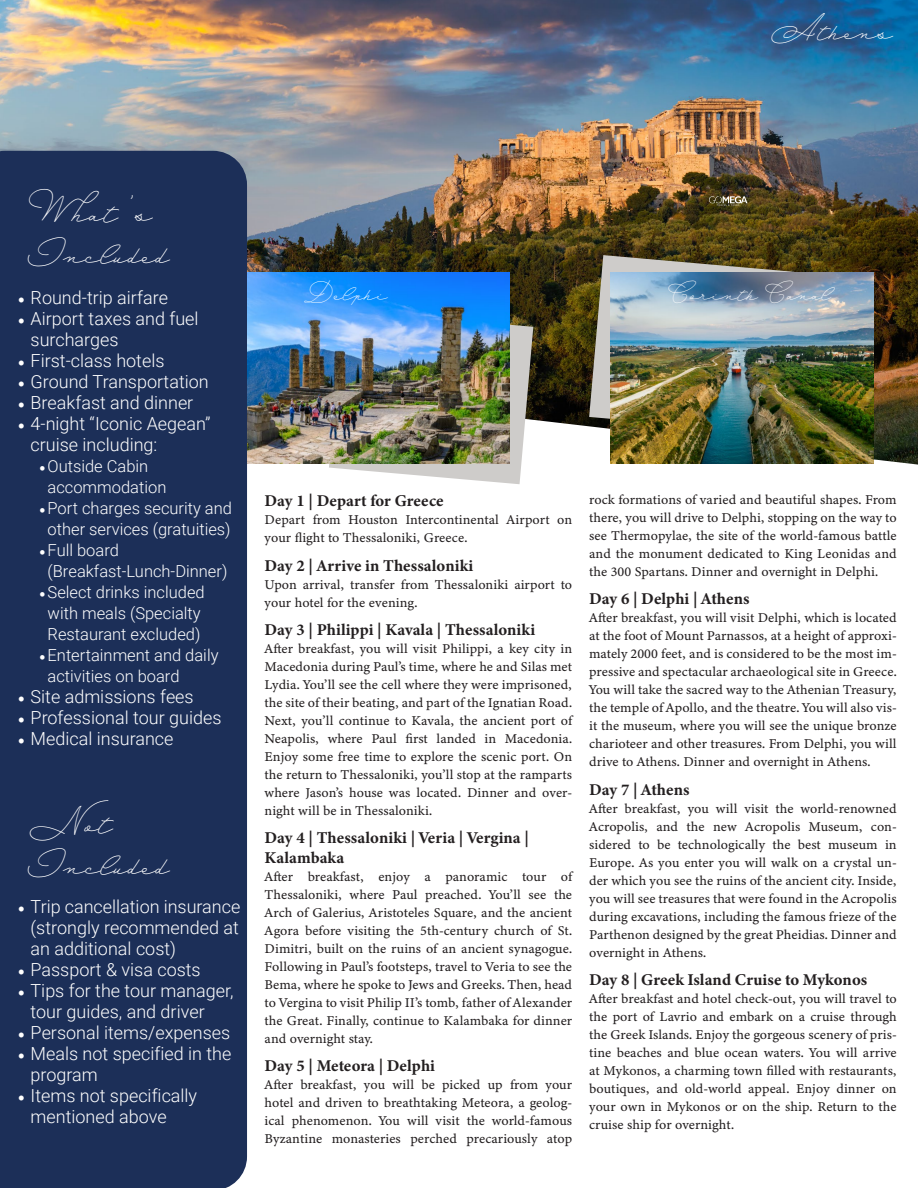
<style>
.page{position:relative;width:918px;height:1188px;background:#fff}
.page>*{position:absolute;margin:0;border:0;box-sizing:border-box;transform-origin:0 0}
.t1{font:27px/42px "Mina";letter-spacing:-.01em;color:#fff}
.t2{font:24px "Mina";color:#fff}
.t3{font:300 18px/21px "Roboto";color:#fff}
.t4{font:18px "Mina";letter-spacing:-.01em;color:#fff}
.t5{font:300 16.5px/21px "Roboto";color:#fff}
.Daily_Itinerary{font:16.5px/19.8px "Minion Variable Concept";letter-spacing:.005em;color:#231f20}
.t6{font:13.5px/18px "Minion Variable Concept";color:#231f20;text-align:justify}
.s1{font-family:"Minion Pro";font-weight:700}
</style>
<div class="page">
<img style="left:0;top:0;width:918px;height:358px">
<svg style="left:533px;top:358px;width:385px;height:107px"></svg>
<div style="left:0;top:151px;width:247px;height:1037px;background:#1c2f58"></div>
<svg style="left:329px;top:310px;width:204px;height:174px"></svg>
<svg style="left:589px;top:255px;width:205px;height:179px;background:#918b78"></svg>
<svg style="left:709px;top:196px;width:38px;height:10px"></svg>
<img style="left:247px;top:272px;width:263px;height:192px">
<img style="left:610px;top:272px;width:263px;height:192px">
<p class="t1" style="left:30px;top:190px;width:125px">What’s</p>
<p class="t1" style="left:30px;top:232px;width:142px">Included</p>
<p class="t2" style="left:770px;top:16px;width:124px">Athens</p>
<p class="t3" style="left:18px;top:286px;width:152px"><span class="s1">•</span> Round-trip airfare</p>
<p class="t4" style="left:304px;top:282px;width:85px">Delphi</p>
<p class="t4" style="left:672px;top:282px;width:161px">Corinth Canal</p>
<p class="t3" style="left:31px;top:307px;width:170px;text-indent:-13px"><span class="s1">•</span> Airport taxes and fuel surcharges</p>
<p class="t3" style="left:18px;top:349px;width:148px"><span class="s1">•</span> First-class hotels</p>
<p class="t3" style="left:18px;top:370px;width:193px"><span class="s1">•</span> Ground Transportation</p>
<p class="t3" style="left:18px;top:391px;width:177px"><span class="s1">•</span> Breakfast and dinner</p>
<p class="t3" style="left:31px;top:412px;width:182px;text-indent:-13px"><span class="s1">•</span> 4-night “Iconic Aegean” cruise including:</p>
<p class="t5" style="left:48px;top:455px;width:120px;text-indent:-9px"><span class="s1">•</span>Outside Cabin accommodation</p>
<p class="t5" style="left:39px;top:497px;width:194px;text-align:center"><span class="s1">•</span>Port charges security and other services (gratuities)</p>
<p class="t5" style="left:48px;top:539px;width:181px;text-indent:-9px"><span class="s1">•</span>Full board (Breakfast-Lunch-Dinner)</p>
<p class="t5" style="left:39px;top:581px;width:167px;text-align:center"><span class="s1">•</span>Select drinks included with meals (Specialty<br>Restaurant excluded)</p>
<p class="t5" style="left:48px;top:644px;width:172px;text-indent:-9px"><span class="s1">•</span>Entertainment and daily activities on board</p>
<p class="t3" style="left:18px;top:685px;width:177px"><span class="s1">•</span> Site admissions fees</p>
<p class="t3" style="left:18px;top:706px;width:205px"><span class="s1">•</span> Professional tour guides</p>
<p class="t3" style="left:18px;top:727px;width:157px"><span class="s1">•</span> Medical insurance</p>
<p class="Daily_Itinerary" style="left:265px;top:491px;width:181px">Day 1 | Depart for Greece</p>
<p class="t6" style="left:265px;top:511px;width:309px">Depart from Houston Intercontinental Airport on your flight to Thessaloniki, Greece.</p>
<p class="Daily_Itinerary" style="left:265px;top:555px;width:210px">Day 2 | Arrive in Thessaloniki</p>
<p class="t6" style="left:265px;top:575px;width:309px">Upon arrival, transfer from Thessaloniki airport to your hotel for the evening.</p>
<p class="Daily_Itinerary" style="left:265px;top:620px;width:272px">Day 3 | Philippi | Kavala | Thessaloniki</p>
<p class="t6" style="left:265px;top:639px;width:309px">After breakfast, you will visit Philippi, a key city in Macedonia during Paul’s time, where he and Silas met Lydia. You’ll see the cell where they were imprisoned, the site of their beating, and part of the Ignatian Road.<br>Next, you’ll continue to Kavala, the ancient port of Neapolis, where Paul first landed in Macedonia.<br>Enjoy some free time to explore the scenic port. On the return to Thessaloniki, you’ll stop at the ramparts where Jason’s house was located. Dinner and over&shy;night will be in Thessaloniki.</p>
<p class="Daily_Itinerary" style="left:265px;top:828px;width:266px">Day 4 | Thessaloniki | Veria | Vergina |<br>Kalambaka</p>
<p class="t6" style="left:265px;top:868px;width:309px">After breakfast, enjoy a panoramic tour of Thessaloniki, where Paul preached. You’ll see the Arch of Galerius, Aristoteles Square, and the ancient Agora before visiting the 5th-century church of St.<br>Dimitri, built on the ruins of an ancient synagogue.<br>Following in Paul’s footsteps, travel to Veria to see the Bema, where he spoke to Jews and Greeks. Then, head to Vergina to visit Philip II’s tomb, father of Alexander the Great. Finally, continue to Kalambaka for dinner and overnight stay.</p>
<p class="Daily_Itinerary" style="left:265px;top:1056px;width:172px">Day 5 | Meteora | Delphi</p>
<p class="t6" style="left:265px;top:1076px;width:309px">After breakfast, you will be picked up from your hotel and driven to breathtaking Meteora, a geolog&shy;ical phenomenon. You will visit the world-famous Byzantine monasteries perched precariously atop</p>
<p class="t6" style="left:589px;top:491px;width:309px">rock formations of varied and beautiful shapes. From there, you will drive to Delphi, stopping on the way to see Thermopylae, the site of the world-famous battle and the monument dedicated to King Leonidas and the 300 Spartans. Dinner and overnight in Delphi.</p>
<p class="Daily_Itinerary" style="left:589px;top:589px;width:162px">Day 6 | Delphi | Athens</p>
<p class="t6" style="left:589px;top:609px;width:309px">After breakfast, you will visit Delphi, which is located at the foot of Mount Parnassos, at a height of approxi&shy;mately 2000 feet, and is considered to be the most im&shy;pressive and spectacular archaeological site in Greece.<br>You will take the sacred way to the Athenian Treasury, the temple of Apollo, and the theatre. You will also vis&shy;it the museum, where you will see the unique bronze charioteer and other treasures. From Delphi, you will drive to Athens. Dinner and overnight in Athens.</p>
<p class="Daily_Itinerary" style="left:589px;top:779px;width:102px">Day 7 | Athens</p>
<p class="t6" style="left:589px;top:799px;width:309px">After breakfast, you will visit the world-renowned Acropolis, and the new Acropolis Museum, con&shy;sidered to be technologically the best museum in Europe. As you enter you will walk on a crystal un&shy;der which you see the ruins of the ancient city. Inside, you will see treasures that were found in the Acropolis during excavations, including the famous frieze of the Parthenon designed by the great Pheidias. Dinner and overnight in Athens.</p>
<p class="Daily_Itinerary" style="left:589px;top:970px;width:280px">Day 8 | Greek Island Cruise to Mykonos</p>
<p class="t6" style="left:589px;top:990px;width:309px">After breakfast and hotel check-out, you will travel to the port of Lavrio and embark on a cruise through the Greek Islands. Enjoy the gorgeous scenery of pris&shy;tine beaches and blue ocean waters. You will arrive at Mykonos, a charming town filled with restaurants, boutiques, and old-world appeal. Enjoy dinner on your own in Mykonos or on the ship. Return to the cruise ship for overnight.</p>
<p class="t1" style="left:30px;top:800px;width:142px">No t<br>Included</p>
<p class="t3" style="left:31px;top:896px;width:211px;text-align:justify;text-indent:-13px"><span class="s1">•</span> Trip cancellation insurance (strongly recommended at an additional cost)</p>
<p class="t3" style="left:18px;top:959px;width:184px"><span class="s1">•</span> Passport &amp; visa costs</p>
<p class="t3" style="left:31px;top:980px;width:204px;text-indent:-13px"><span class="s1">•</span> Tips for the tour manager, tour guides, and driver</p>
<p class="t3" style="left:18px;top:1022px;width:214px"><span class="s1">•</span> Personal items/expenses</p>
<p class="t3" style="left:31px;top:1043px;width:202px;text-indent:-13px"><span class="s1">•</span> Meals not specified in the program</p>
<p class="t3" style="left:31px;top:1085px;width:168px;text-indent:-13px"><span class="s1">•</span> Items not specifically mentioned above</p>
</div>
